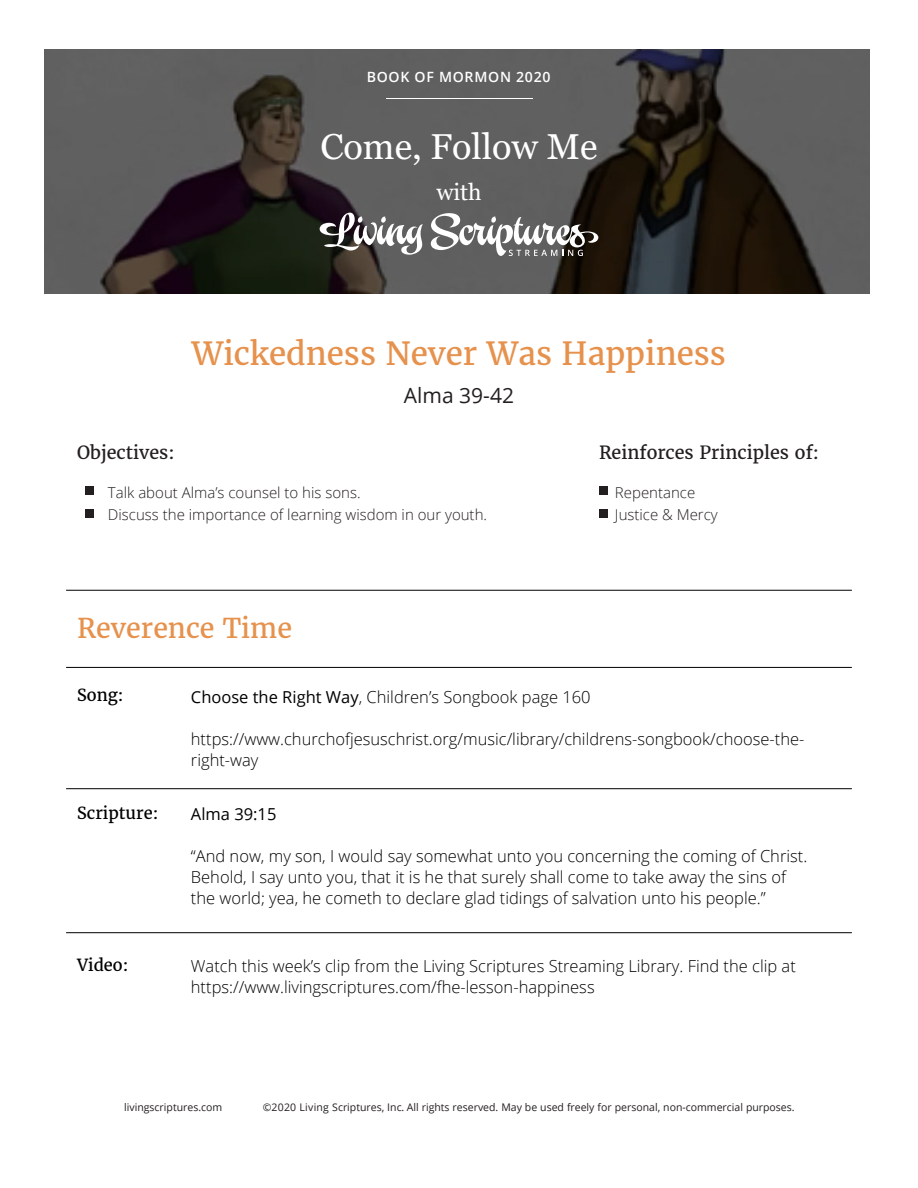
<style>
.page{position:relative;width:918px;height:1188px;background:#fff}
.page>*{position:absolute;margin:0;border:0;box-sizing:border-box;transform-origin:0 0}
.t1{font:36px "Georgia";color:#fff}
.t2{font:31.5px "Merriweather";color:#e6914c}
.t3{font:27px "Merriweather";color:#e6914c}
.t4{font:23.1px "Georgia";color:#fff}
.t5{font:21px "Open Sans";color:#231f20}
.t6{font:18px "Merriweather";color:#231f20}
.t7{font:300 16.5px/21px "Open Sans";color:#000}
.t8{font:16.5px "Merriweather";color:#000}
.t9{font:16.5px "Open Sans";color:#000}
.t10{font:300 15px/22.5px "Open Sans";color:#231f20}
.t11{font:600 14.1px "Open Sans";letter-spacing:.05em;color:#fff}
.t12{font:10.5px "Open Sans";color:#231f20}
.s1{font-weight:400}
</style>
<div class="page">
<svg style="left:44px;top:50px;width:825px;height:244px;background:#484644"></svg>
<svg style="left:320px;top:213px;width:103px;height:42px"></svg>
<svg style="left:431px;top:213px;width:167px;height:43px"></svg>
<hr style="left:386px;top:98px;width:146px;height:1px;background:#fff">
<hr style="left:66px;top:590px;width:786px;height:1px;background:#000">
<div style="left:85px;top:487px;width:9px;height:8px;background:#231f20"></div>
<div style="left:599px;top:487px;width:8px;height:8px;background:#231f20"></div>
<div style="left:599px;top:509px;width:8px;height:8px;background:#231f20"></div>
<div style="left:85px;top:509px;width:8px;height:8px;background:#231f20"></div>
<hr style="left:66px;top:667px;width:786px;height:1px;background:#000">
<hr style="left:66px;top:788px;width:786px;height:1px;background:#000">
<hr style="left:66px;top:932px;width:786px;height:1px;background:#000">
<p class="t11" style="left:367px;top:67px;width:185px">BOOK OF MORMON 2020</p>
<h1 class="t1" style="left:320px;top:124px;width:279px">Come, Follow Me</h1>
<h3 class="t4" style="left:436px;top:178px;width:47px">with</h3>
<h2 class="t2" style="left:192px;top:334px;width:536px">Wickedness Never Was Happiness</h2>
<p class="t5" style="left:404px;top:381px;width:112px">Alma 39-42</p>
<p class="t6" style="left:77px;top:441px;width:99px">Objectives:</p>
<p class="t6" style="left:599px;top:441px;width:222px">Reinforces Principles of:</p>
<p class="t10" style="left:108px;top:481px;width:381px">Talk about Alma’s counsel to his sons.<br>Discuss the importance of learning wisdom in our youth.</p>
<p class="t10" style="left:615px;top:481px;width:104px">Repentance<br>Justice &amp; Mercy</p>
<h3 class="t3" style="left:77px;top:611px;width:216px">Reverence Time</h3>
<p class="t8" style="left:77px;top:685px;width:48px">Song:</p>
<p class="t7" style="left:191px;top:687px;width:401px"><span class="s1">Choose the Right Way</span>, Children’s Songbook page 160</p>
<p class="t7" style="left:191px;top:728px;width:615px">https://www.churchofjesuschrist.org/music/library/childrens-songbook/choose-the&shy;right-way</p>
<p class="t8" style="left:77px;top:803px;width:83px">Scripture:</p>
<p class="t9" style="left:191px;top:802px;width:87px">Alma 39:15</p>
<p class="t7" style="left:191px;top:845px;width:618px">“And now, my son, I would say somewhat unto you concerning the coming of Christ.<br>Behold, I say unto you, that it is he that surely shall come to take away the sins of the world; yea, he cometh to declare glad tidings of salvation unto his people.”</p>
<p class="t8" style="left:77px;top:954px;width:53px">Video:</p>
<p class="t7" style="left:191px;top:955px;width:606px">Watch this week’s clip from the Living Scriptures Streaming Library. Find the clip at https://www.livingscriptures.com/fhe-lesson-happiness</p>
<p class="t12" style="left:124px;top:1100px;width:100px">livingscriptures.com</p>
<p class="t12" style="left:263px;top:1100px;width:533px">©2020 Living Scriptures, Inc. All rights reserved. May be used freely for personal, non-commercial purposes.</p>
</div>
